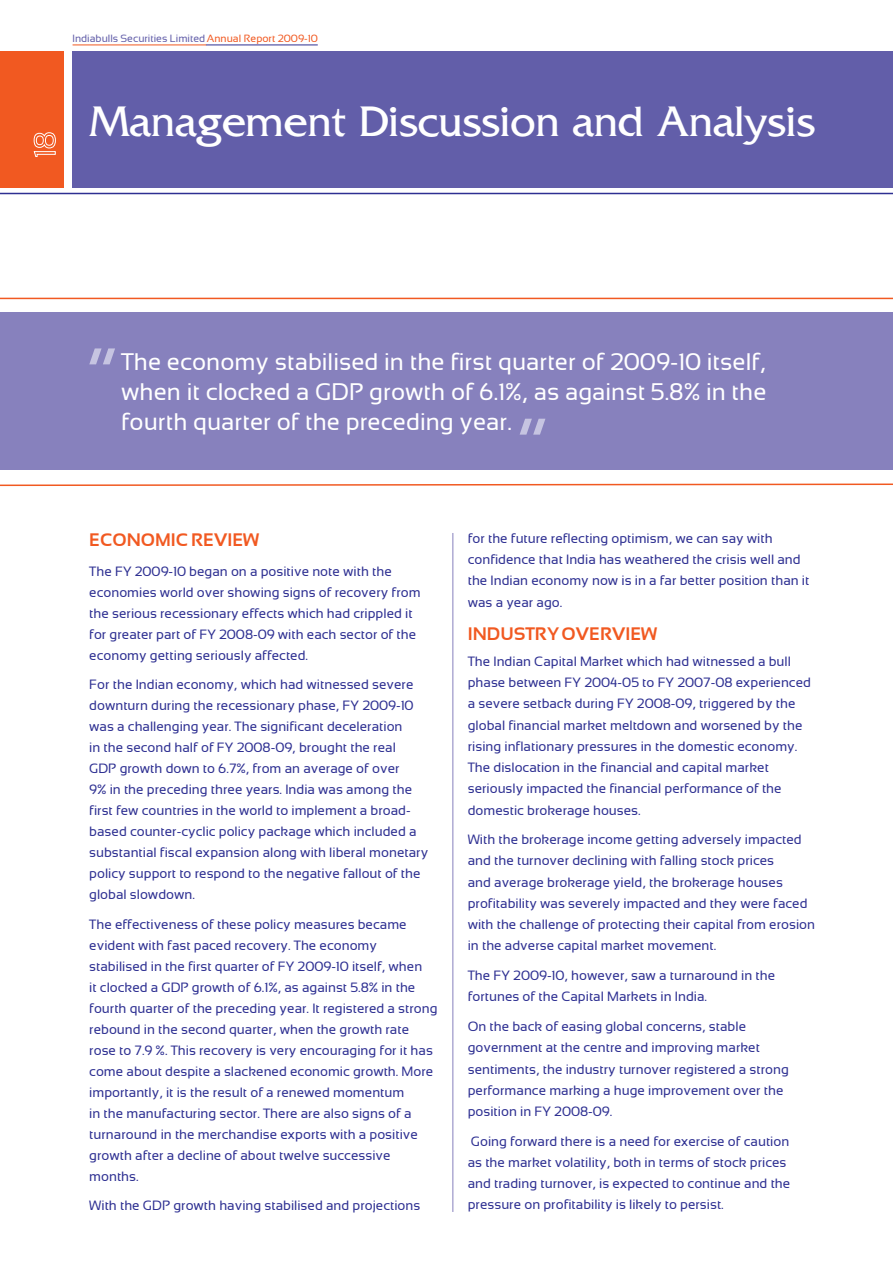
<style>
.page{position:relative;width:893px;height:1263px;background:#fff}
.page>*{position:absolute;margin:0;border:0;box-sizing:border-box;transform-origin:0 0}
.t1{font:300 45px "Big Bear Normal";color:#fff}
.t2{font:24px/30px "Sansation";color:#fff;text-align:justify}
.t3{font:700 18px "Sansation";color:#f15921}
.t4{font:13.5px/21px "Sansation";color:#2e3092}
.t5{font:10.5px "Sansation";color:#625ea9}
.s1{color:#f15921}
</style>
<div class="page">
<div style="left:72px;top:51px;width:821px;height:136px;background:#625ea9"></div>
<div style="left:0;top:51px;width:64px;height:136px;background:#f15921"></div>
<svg style="left:33px;top:132px;width:23px;height:25px"></svg>
<hr style="left:0;top:193px;width:893px;height:1px;background:#2e3092">
<hr style="left:206px;top:45px;width:112px;height:1px;background:#2e3092">
<hr style="left:73px;top:45px;width:133px;height:1px;background:#f15921">
<hr style="left:452px;top:533px;width:1px;height:679px;background:#8781bd">
<div style="left:0;top:313px;width:893px;height:157px;background:#8781bd"></div>
<hr style="left:0;top:298px;width:893px;height:1px;background:#f15921">
<svg style="left:0;top:483px;width:893px;height:4px"></svg>
<svg style="left:89px;top:348px;width:26px;height:16px"></svg>
<svg style="left:520px;top:419px;width:25px;height:16px"></svg>
<p class="t5" style="left:73px;top:32px;width:247px">Indiabulls Securities Limited <span class="s1">Annual Report 2009-10</span></p>
<p class="t1" style="left:89px;top:97px;width:727px">Management Discussion and Analysis</p>
<p class="t2" style="left:121px;top:347px;width:647px">The economy stabilised in the first quarter of 2009-10 itself, when it clocked a GDP growth of 6.1%, as against 5.8% in the fourth quarter of the preceding year.</p>
<p class="t3" style="left:89px;top:530px;width:172px">ECONOMIC REVIEW</p>
<p class="t4" style="left:89px;top:560px;width:333px">The FY 2009-10 began on a positive note with the economies world over showing signs of recovery from the serious recessionary effects which had crippled it for greater part of FY 2008-09 with each sector of the economy getting seriously affected.</p>
<p class="t4" style="left:89px;top:674px;width:341px">For the Indian economy, which had witnessed severe downturn during the recessionary phase, FY 2009-10 was a challenging year. The significant deceleration<br>in the second half of FY 2008-09, brought the real<br>GDP growth down to 6.7%, from an average of over<br>9% in the preceding three years. India was among the first few countries in the world to implement a broad&shy;based counter-cyclic policy package which included a substantial fiscal expansion along with liberal monetary policy support to respond to the negative fallout of the global slowdown.</p>
<p class="t4" style="left:89px;top:913px;width:350px">The effectiveness of these policy measures became evident with fast paced recovery. The economy stabilised in the first quarter of FY 2009-10 itself, when<br>it clocked a GDP growth of 6.1%, as against 5.8% in the fourth quarter of the preceding year. It registered a strong rebound in the second quarter, when the growth rate rose to 7.9 %. This recovery is very encouraging for it has come about despite a slackened economic growth. More importantly, it is the result of a renewed momentum<br>in the manufacturing sector. There are also signs of a turnaround in the merchandise exports with a positive growth after a decline of about twelve successive months.</p>
<p class="t4" style="left:89px;top:1195px;width:333px">With the GDP growth having stabilised and projections</p>
<p class="t4" style="left:468px;top:528px;width:343px">for the future reflecting optimism, we can say with confidence that India has weathered the crisis well and the Indian economy now is in a far better position than it was a year ago.</p>
<p class="t3" style="left:468px;top:624px;width:191px">INDUSTRY OVERVIEW</p>
<p class="t4" style="left:468px;top:651px;width:345px">The Indian Capital Market which had witnessed a bull phase between FY 2004-05 to FY 2007-08 experienced a severe setback during FY 2008-09, triggered by the global financial market meltdown and worsened by the rising inflationary pressures in the domestic economy.<br>The dislocation in the financial and capital market seriously impacted the financial performance of the domestic brokerage houses.</p>
<p class="t4" style="left:468px;top:829px;width:349px">With the brokerage income getting adversely impacted and the turnover declining with falling stock prices<br>and average brokerage yield, the brokerage houses profitability was severely impacted and they were faced with the challenge of protecting their capital from erosion in the adverse capital market movement.</p>
<p class="t4" style="left:468px;top:965px;width:309px">The FY 2009-10, however, saw a turnaround in the fortunes of the Capital Markets in India.</p>
<p class="t4" style="left:468px;top:1016px;width:323px">On the back of easing global concerns, stable government at the centre and improving market sentiments, the industry turnover registered a strong performance marking a huge improvement over the position in FY 2008-09.</p>
<p class="t4" style="left:468px;top:1130px;width:324px">Going forward there is a need for exercise of caution as the market volatility, both in terms of stock prices and trading turnover, is expected to continue and the pressure on profitability is likely to persist.</p>
</div>
